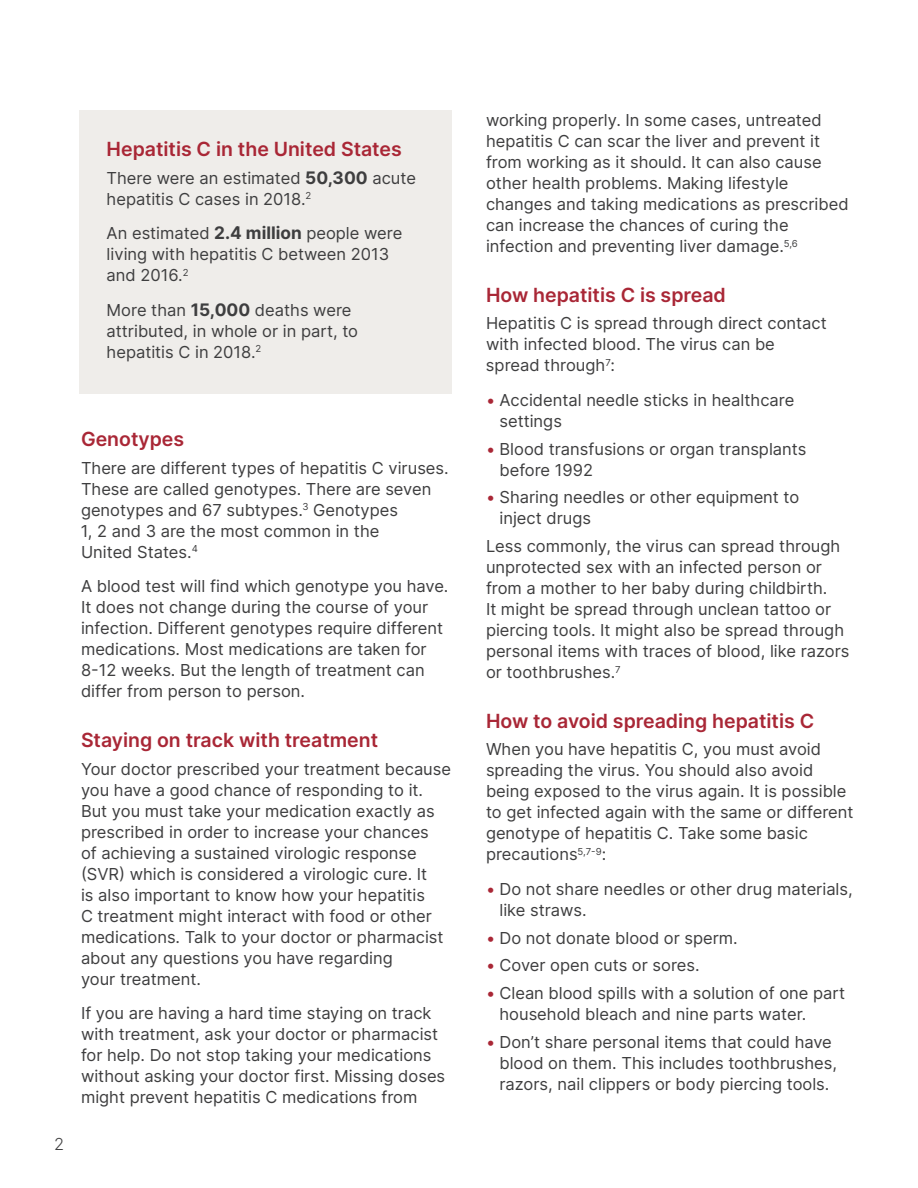
<style>
.page{position:relative;width:918px;height:1188px;background:#fff}
.page>*{position:absolute;margin:0;border:0;box-sizing:border-box;transform-origin:0 0}
._3rd_level_head{font:600 19.5px "Inter";color:#a92736}
.body_copy{font:16.5px/21px "Inter";color:#3e3e3f}
.t1{font:300 16.5px "Inter";color:#3e3e3f}
.s1{font-weight:700;font-size:17.25px}
.s2{color:#a92736}
</style>
<div class="page">
<div style="left:80px;top:110px;width:372px;height:284px;background:#efedea"></div>
<p class="_3rd_level_head" style="left:107px;top:135px;width:297px">Hepatitis C in the United States</p>
<p class="body_copy" style="left:107px;top:167px;width:311px">There were an estimated <span class="s1">50,300</span> acute hepatitis C cases in 2018. <sup>2</sup></p>
<p class="body_copy" style="left:107px;top:222px;width:297px">An estimated <span class="s1">2.4 million</span> people were living with hepatitis C between 2013 and 2016. <sup>2</sup></p>
<p class="body_copy" style="left:107px;top:299px;width:253px">More than <span class="s1">15,000</span> deaths were attributed, in whole or in part, to hepatitis C in 2018. <sup>2</sup></p>
<p class="t1" style="left:54px;top:1132px;width:12px">2</p>
<p class="_3rd_level_head" style="left:81px;top:425px;width:105px">Genotypes</p>
<p class="body_copy" style="left:81px;top:457px;width:367px">There are different types of hepatitis C viruses.<br>These are called genotypes. There are seven genotypes and 67 subtypes. <sup>3</sup> Genotypes<br>1, 2 and 3 are the most common in the<br>United States. <sup>4</sup></p>
<p class="body_copy" style="left:81px;top:576px;width:367px">A blood test will find which genotype you have.<br>It does not change during the course of your infection. Different genotypes require different medications. Most medications are taken for 8-12 weeks. But the length of treatment can differ from person to person.</p>
<p class="_3rd_level_head" style="left:81px;top:726px;width:299px">Staying on track with treatment</p>
<p class="body_copy" style="left:81px;top:758px;width:372px">Your doctor prescribed your treatment because you have a good chance of responding to it.<br>But you must take your medication exactly as prescribed in order to increase your chances<br>of achieving a sustained virologic response (SVR) which is considered a virologic cure. It<br>is also important to know how your hepatitis<br>C treatment might interact with food or other medications. Talk to your doctor or pharmacist about any questions you have regarding<br>your treatment.</p>
<p class="body_copy" style="left:81px;top:1002px;width:366px">If you are having a hard time staying on track with treatment, ask your doctor or pharmacist for help. Do not stop taking your medications without asking your doctor first. Missing doses might prevent hepatitis C medications from</p>
<p class="body_copy" style="left:486px;top:109px;width:364px">working properly. In some cases, untreated hepatitis C can scar the liver and prevent it from working as it should. It can also cause other health problems. Making lifestyle changes and taking medications as prescribed can increase the chances of curing the infection and preventing liver damage. <sup>5,6</sup></p>
<p class="_3rd_level_head" style="left:486px;top:280px;width:241px">How hepatitis C is spread</p>
<p class="body_copy" style="left:486px;top:312px;width:342px">Hepatitis C is spread through direct contact with infected blood. The virus can be spread through<sup>7</sup>:</p>
<p class="body_copy" style="left:500px;top:389px;width:296px;text-indent:-14px"><span class="s2">•</span> Accidental needle sticks in healthcare settings</p>
<p class="body_copy" style="left:500px;top:438px;width:308px;text-indent:-14px"><span class="s2">•</span> Blood transfusions or organ transplants before 1992</p>
<p class="body_copy" style="left:500px;top:486px;width:301px;text-indent:-14px"><span class="s2">•</span> Sharing needles or other equipment to inject drugs</p>
<p class="body_copy" style="left:486px;top:535px;width:365px">Less commonly, the virus can spread through unprotected sex with an infected person or from a mother to her baby during childbirth.<br>It might be spread through unclean tattoo or piercing tools. It might also be spread through personal items with traces of blood, like razors or toothbrushes.<sup>7</sup></p>
<p class="_3rd_level_head" style="left:486px;top:706px;width:330px">How to avoid spreading hepatitis C</p>
<p class="body_copy" style="left:486px;top:738px;width:369px">When you have hepatitis C, you must avoid spreading the virus. You should also avoid being exposed to the virus again. It is possible to get infected again with the same or different genotype of hepatitis C. Take some basic precautions<sup>5,7-9</sup>:</p>
<p class="body_copy" style="left:500px;top:878px;width:355px;text-indent:-14px"><span class="s2">•</span> Do not share needles or other drug materials, like straws.</p>
<p class="body_copy" style="left:486px;top:927px;width:251px"><span class="s2">•</span> Do not donate blood or sperm.</p>
<p class="body_copy" style="left:486px;top:954px;width:213px"><span class="s2">•</span> Cover open cuts or sores.</p>
<p class="body_copy" style="left:500px;top:982px;width:347px;text-indent:-14px"><span class="s2">•</span> Clean blood spills with a solution of one part household bleach and nine parts water.</p>
<p class="body_copy" style="left:500px;top:1031px;width:339px;text-indent:-14px"><span class="s2">•</span> Don’t share personal items that could have blood on them. This includes toothbrushes, razors, nail clippers or body piercing tools.</p>
</div>
